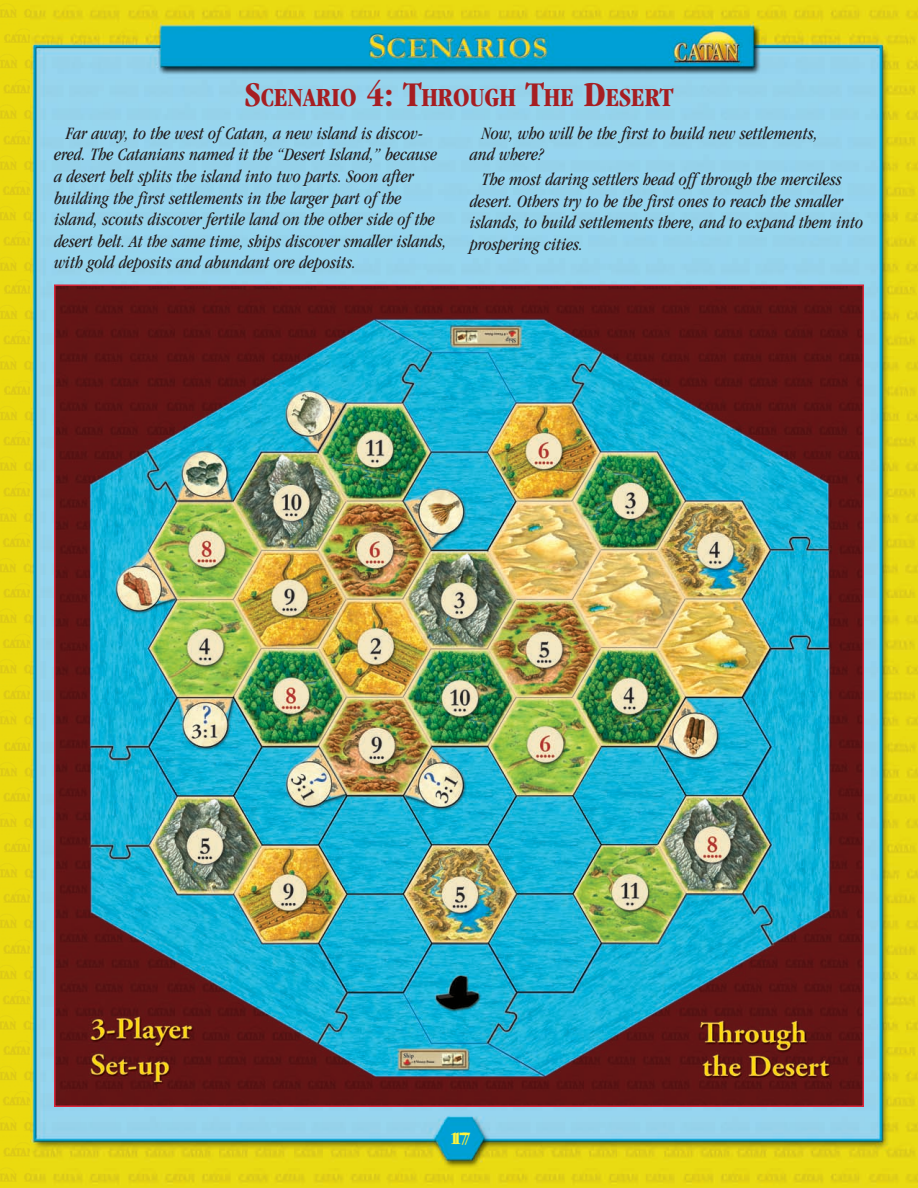
<style>
.page{position:relative;width:918px;height:1188px;background:#fff}
.page>*{position:absolute;margin:0;border:0;box-sizing:border-box;transform-origin:0 0}
.t1{font:700 condensed 27px "Garamond";color:#a61e22}
.t2{font:italic condensed 18px/21.6px "Garamond";color:#231f20}
.t3{font:700 condensed 18px "Garamond";color:#fff33c}
.s1{font-size:36px}
</style>
<div class="page">
<img style="left:30px;top:0;width:888px;height:1188px">
<img style="left:0;top:0;width:30px;height:1188px">
<img style="left:57px;top:287px;width:804px;height:817px">
<h1 class="t1" style="left:245px;top:88px;width:430px"><span class="s1">S</span>CENARIO <span class="s1">4: T</span>HROUGH <span class="s1">T</span>HE <span class="s1">D</span>ESERT</h1>
<p class="t2" style="left:54px;top:124px;width:394px;text-indent:12px">Far away, to the west of Catan, a new island is discov&shy;ered. The Catanians named it the “Desert Island,” because a desert belt splits the island into two parts. Soon after building the first settlements in the larger part of the island, scouts discover fertile land on the other side of the desert belt. At the same time, ships discover smaller islands, with gold deposits and abundant ore deposits.</p>
<p class="t2" style="left:470px;top:124px;width:350px;text-indent:12px">Now, who will be the first to build new settlements, and where?</p>
<p class="t2" style="left:470px;top:170px;width:395px;text-indent:12px">The most daring settlers head off through the merciless desert. Others try to be the first ones to reach the smaller islands, to build settlements there, and to expand them into prospering cities.</p>
<p class="t3" style="left:453px;top:1131px;width:19px">17</p>
<p class="t3" style="left:450px;top:1131px;width:19px">17</p>
</div>
